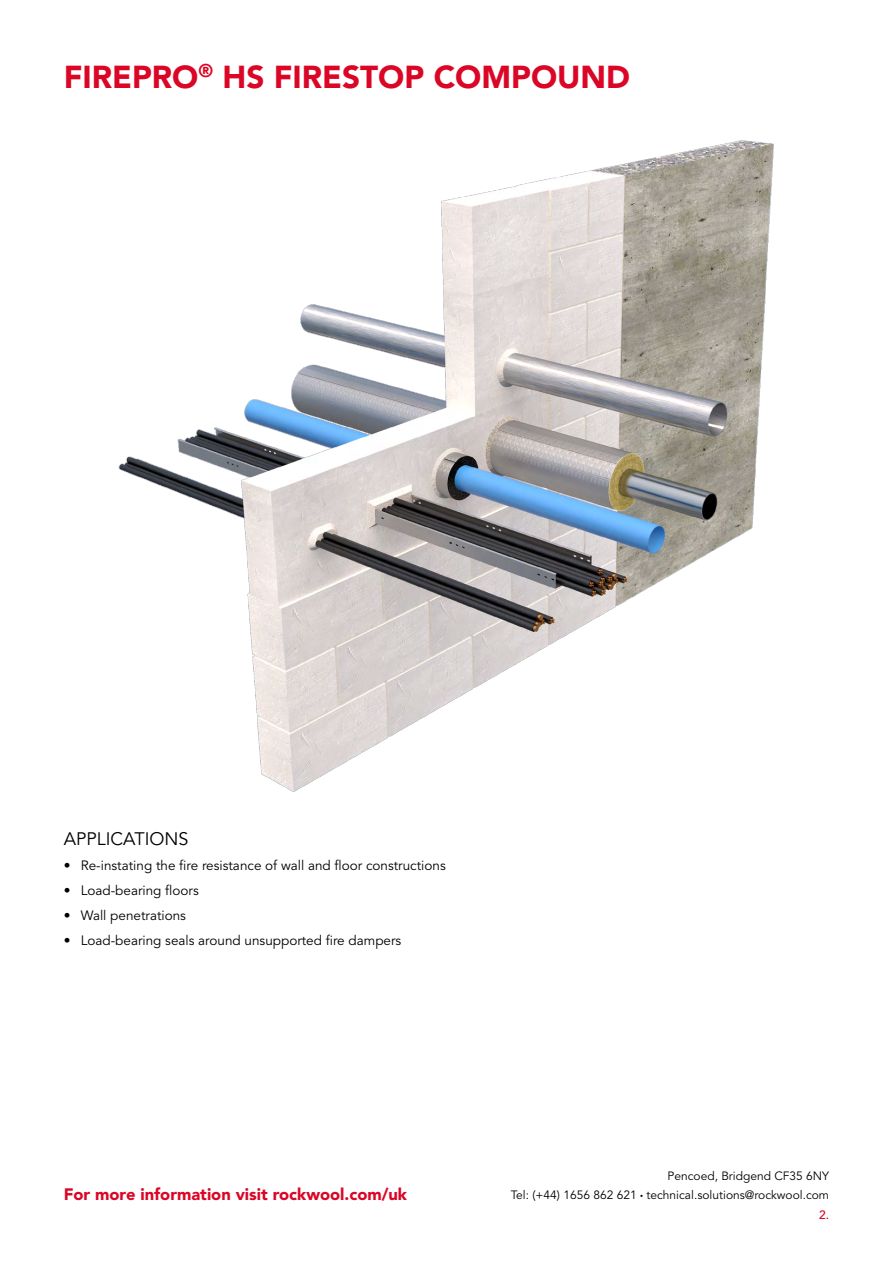
<style>
.page{position:relative;width:893px;height:1263px;background:#fff}
.page>*{position:absolute;margin:0;border:0;box-sizing:border-box;transform-origin:0 0}
.t1{font:900 31.5px "Avenir LT Std";color:#db0626}
.t2{font:18px "Avenir LT Std";color:#000}
.t3{font:900 16.5px "Avenir LT Std";color:#db0626}
.t4{font:13.5px "Avenir LT Std";color:#000}
.t5{font:12px/19.2px "Avenir LT Std";color:#000;text-align:right}
.s1{font-size:6px}
.s2{font-weight:500;color:#db0626}
</style>
<div class="page">
<img style="left:118px;top:140px;width:656px;height:652px">
<h1 class="t1" style="left:64px;top:58px;width:568px">FIREPRO<sup>®</sup> HS FIRESTOP COMPOUND</h1>
<h2 class="t2" style="left:64px;top:828px;width:126px">APPLICATIONS</h2>
<p class="t4" style="left:64px;top:857px;width:383px">• Re-instating the fire resistance of wall and floor constructions</p>
<p class="t4" style="left:64px;top:882px;width:136px">• Load-bearing floors</p>
<p class="t4" style="left:64px;top:907px;width:124px">• Wall penetrations</p>
<p class="t4" style="left:64px;top:932px;width:339px">• Load-bearing seals around unsupported fire dampers</p>
<p class="t3" style="left:64px;top:1184px;width:345px">For more information visit rockwool.com/uk</p>
<p class="t5" style="left:511px;top:1167px;width:320px">Pencoed, Bridgend CF35 6NY<br>Tel: (+44) 1656 862 621 <span class="s1">•</span> technical.solutions@rockwool.com<br><span class="s2">2.</span></p>
</div>
